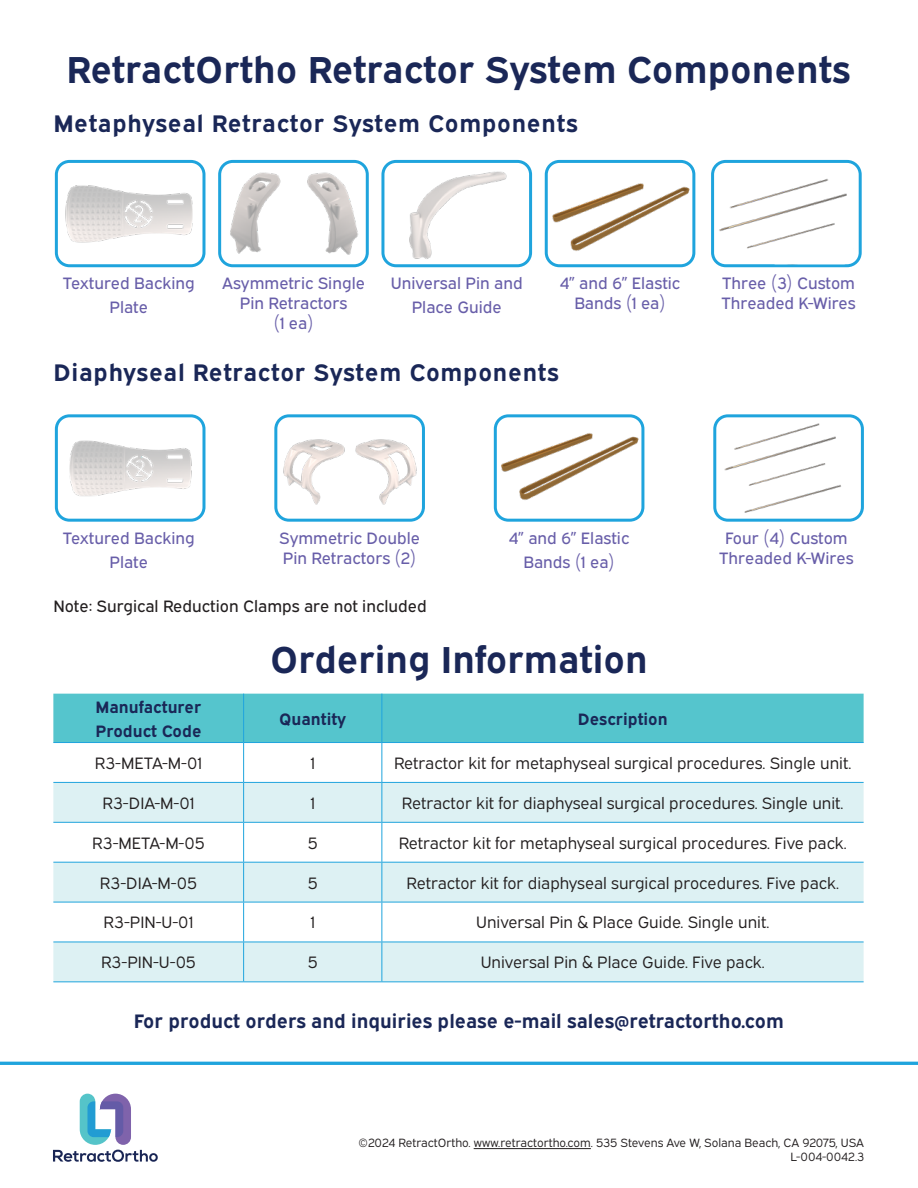
<style>
.page{position:relative;width:918px;height:1188px;background:#fff}
.page>*{position:absolute;margin:0;border:0;box-sizing:border-box;transform-origin:0 0}
.second_t{font:700 37.5px "Expressway Rg";color:#1a2757}
.slogan{font:700 24px "Expressway Rg";letter-spacing:.03em;color:#1a2757}
.Copy{font:700 19.5px "Expressway Rg";color:#1a2757}
.Copy-2{font:16.5px "Expressway Bk";color:#231f20}
.Copy-3{font:16.5px/24px "Expressway Rg";color:#685ea9;text-align:center}
.Copy-4{font:16.5px "Expressway Rg";color:#231f20}
.Copy-5{font:700 16.5px/24px "Expressway Rg";color:#1a2757}
.Copy-6{font:12px "Expressway Bk";color:#231f20}
</style>
<div class="page">
<svg style="left:53px;top:1094px;width:105px;height:68px"></svg>
<hr style="left:474px;top:1148px;width:117px;height:1px;background:#231f20">
<hr style="left:0;top:1062px;width:918px;height:3px;background:#1fa4dd">
<img style="left:59px;top:164px;width:145px;height:99px">
<div style="left:55px;top:160px;width:150px;height:107px;border:3px solid #1fa4dd;border-radius:13px"></div>
<img style="left:59px;top:421px;width:142px;height:96px">
<div style="left:55px;top:414px;width:150px;height:108px;border:3px solid #1fa4dd;border-radius:13px"></div>
<img style="left:222px;top:164px;width:143px;height:99px">
<div style="left:218px;top:160px;width:151px;height:107px;border:3px solid #1fa4dd;border-radius:13px"></div>
<img style="left:278px;top:439px;width:143px;height:79px">
<div style="left:274px;top:414px;width:151px;height:108px;border:3px solid #1fa4dd;border-radius:13px"></div>
<img style="left:385px;top:164px;width:143px;height:99px">
<div style="left:381px;top:160px;width:151px;height:107px;border:3px solid #1fa4dd;border-radius:13px"></div>
<img style="left:549px;top:167px;width:142px;height:84px">
<div style="left:545px;top:160px;width:150px;height:107px;border:3px solid #1fa4dd;border-radius:13px"></div>
<img style="left:498px;top:418px;width:142px;height:82px">
<div style="left:494px;top:414px;width:150px;height:108px;border:3px solid #1fa4dd;border-radius:13px"></div>
<img style="left:715px;top:179px;width:143px;height:84px">
<div style="left:711px;top:160px;width:151px;height:107px;border:3px solid #1fa4dd;border-radius:13px"></div>
<svg style="left:775px;top:245px;width:78px;height:19px"></svg>
<img style="left:717px;top:420px;width:143px;height:96px">
<div style="left:713px;top:414px;width:151px;height:108px;border:3px solid #1fa4dd;border-radius:13px"></div>
<div style="left:53px;top:694px;width:811px;height:48px;background:#55c5cd"></div>
<svg style="left:53px;top:783px;width:811px;height:198px;fill:#ddf1f3"></svg>
<svg style="left:53px;top:903px;width:811px;height:39px"></svg>
<hr style="left:243px;top:694px;width:1px;height:48px;background:#1fa4dd">
<hr style="left:381px;top:694px;width:1px;height:48px;background:#1fa4dd">
<hr style="left:53px;top:742px;width:191px;height:1px;background:#1fa4dd">
<hr style="left:244px;top:742px;width:138px;height:1px;background:#1fa4dd">
<hr style="left:243px;top:743px;width:1px;height:39px;background:#1fa4dd">
<hr style="left:382px;top:742px;width:482px;height:1px;background:#1fa4dd">
<hr style="left:381px;top:743px;width:1px;height:39px;background:#1fa4dd">
<hr style="left:53px;top:782px;width:191px;height:1px;background:#1fa4dd">
<hr style="left:244px;top:782px;width:138px;height:1px;background:#1fa4dd">
<hr style="left:243px;top:783px;width:1px;height:39px;background:#1fa4dd">
<hr style="left:382px;top:782px;width:482px;height:1px;background:#1fa4dd">
<hr style="left:381px;top:783px;width:1px;height:39px;background:#1fa4dd">
<hr style="left:53px;top:822px;width:191px;height:1px;background:#1fa4dd">
<hr style="left:244px;top:822px;width:138px;height:1px;background:#1fa4dd">
<hr style="left:243px;top:823px;width:1px;height:39px;background:#1fa4dd">
<hr style="left:382px;top:822px;width:482px;height:1px;background:#1fa4dd">
<hr style="left:381px;top:823px;width:1px;height:39px;background:#1fa4dd">
<hr style="left:53px;top:862px;width:191px;height:1px;background:#1fa4dd">
<hr style="left:244px;top:862px;width:138px;height:1px;background:#1fa4dd">
<hr style="left:243px;top:863px;width:1px;height:39px;background:#1fa4dd">
<hr style="left:382px;top:862px;width:482px;height:1px;background:#1fa4dd">
<hr style="left:381px;top:863px;width:1px;height:39px;background:#1fa4dd">
<hr style="left:53px;top:902px;width:191px;height:1px;background:#1fa4dd">
<hr style="left:244px;top:902px;width:138px;height:1px;background:#1fa4dd">
<hr style="left:243px;top:902px;width:1px;height:40px;background:#1fa4dd">
<hr style="left:382px;top:902px;width:482px;height:1px;background:#1fa4dd">
<hr style="left:381px;top:902px;width:1px;height:40px;background:#1fa4dd">
<hr style="left:53px;top:942px;width:191px;height:1px;background:#1fa4dd">
<hr style="left:244px;top:942px;width:138px;height:1px;background:#1fa4dd">
<hr style="left:243px;top:942px;width:1px;height:39px;background:#1fa4dd">
<hr style="left:382px;top:942px;width:482px;height:1px;background:#1fa4dd">
<hr style="left:381px;top:942px;width:1px;height:39px;background:#1fa4dd">
<hr style="left:53px;top:981px;width:191px;height:1px;background:#1fa4dd">
<hr style="left:244px;top:981px;width:138px;height:1px;background:#1fa4dd">
<hr style="left:382px;top:981px;width:482px;height:1px;background:#1fa4dd">
<p class="second_t" style="left:66px;top:40px;width:786px">RetractOrtho Retractor System Components</p>
<p class="slogan" style="left:53px;top:105px;width:526px">Metaphyseal Retractor System Components</p>
<p class="Copy-3" style="left:63px;top:270px;width:134px">Textured Backing<br>Plate</p>
<p class="Copy-3" style="left:222px;top:272px;width:144px;line-height:19.8px">Asymmetric Single<br>Pin Retractors<br>(1 ea)</p>
<p class="Copy-3" style="left:391px;top:270px;width:133px">Universal Pin and<br>Place Guide</p>
<p class="Copy-3" style="left:560px;top:270px;width:122px">4” and 6” Elastic</p>
<p class="Copy-3" style="left:574px;top:289px;width:93px">Bands (1 ea)</p>
<p class="Copy-3" style="left:722px;top:270px;width:135px">Three (3) Custom</p>
<p class="Copy-3" style="left:721px;top:289px;width:136px">Threaded K-Wires</p>
<p class="slogan" style="left:53px;top:353px;width:507px">Diaphyseal Retractor System Components</p>
<p class="Copy-3" style="left:63px;top:525px;width:134px">Textured Backing<br>Plate</p>
<p class="Copy-4" style="left:53px;top:593px;width:375px">Note: Surgical Reduction Clamps are not included</p>
<p class="Copy-3" style="left:279px;top:527px;width:142px;line-height:19.8px;text-align:left">Symmetric Double<br>Pin Retractors (2)</p>
<p class="Copy-3" style="left:509px;top:525px;width:122px">4” and 6” Elastic</p>
<p class="Copy-3" style="left:523px;top:549px;width:93px">Bands (1 ea)</p>
<p class="Copy-3" style="left:725px;top:525px;width:124px">Four (4) Custom</p>
<p class="Copy-3" style="left:719px;top:544px;width:136px">Threaded K-Wires</p>
<p class="second_t" style="left:270px;top:631px;width:379px">Ordering Information</p>
<p class="Copy-5" style="left:95px;top:693px;width:108px">Manufacturer<br>Product Code</p>
<p class="Copy-5" style="left:279px;top:705px;width:69px">Quantity</p>
<p class="Copy-5" style="left:578px;top:705px;width:91px">Description</p>
<p class="Copy-2" style="left:95px;top:750px;width:109px">R3-META-M-01</p>
<p class="Copy-2" style="left:310px;top:750px;width:6px">1</p>
<p class="Copy-2" style="left:394px;top:750px;width:459px">Retractor kit for metaphyseal surgical procedures. Single unit.</p>
<p class="Copy-2" style="left:103px;top:790px;width:93px">R3-DIA-M-01</p>
<p class="Copy-2" style="left:310px;top:790px;width:6px">1</p>
<p class="Copy-2" style="left:402px;top:790px;width:443px">Retractor kit for diaphyseal surgical procedures. Single unit.</p>
<p class="Copy-2" style="left:92px;top:830px;width:114px">R3-META-M-05</p>
<p class="Copy-2" style="left:308px;top:830px;width:12px">5</p>
<p class="Copy-2" style="left:399px;top:830px;width:450px">Retractor kit for metaphyseal surgical procedures. Five pack.</p>
<p class="Copy-2" style="left:100px;top:870px;width:99px">R3-DIA-M-05</p>
<p class="Copy-2" style="left:308px;top:870px;width:12px">5</p>
<p class="Copy-2" style="left:407px;top:870px;width:434px">Retractor kit for diaphyseal surgical procedures. Five pack.</p>
<p class="Copy-2" style="left:104px;top:910px;width:91px">R3-PIN-U-01</p>
<p class="Copy-2" style="left:310px;top:910px;width:6px">1</p>
<p class="Copy-2" style="left:476px;top:910px;width:295px">Universal Pin &amp; Place Guide. Single unit.</p>
<p class="Copy-2" style="left:101px;top:950px;width:96px">R3-PIN-U-05</p>
<p class="Copy-2" style="left:308px;top:950px;width:12px">5</p>
<p class="Copy-2" style="left:481px;top:950px;width:286px">Universal Pin &amp; Place Guide. Five pack.</p>
<p class="Copy" style="left:134px;top:1006px;width:652px">For product orders and inquiries please e-mail sales@retractortho.com</p>
<p class="Copy-6" style="left:359px;top:1133px;width:507px">©2024 RetractOrtho. www.retractortho.com. 535 Stevens Ave W, Solana Beach, CA 92075, USA</p>
<p class="Copy-6" style="left:791px;top:1148px;width:75px">L-004-0042.3</p>
</div>
